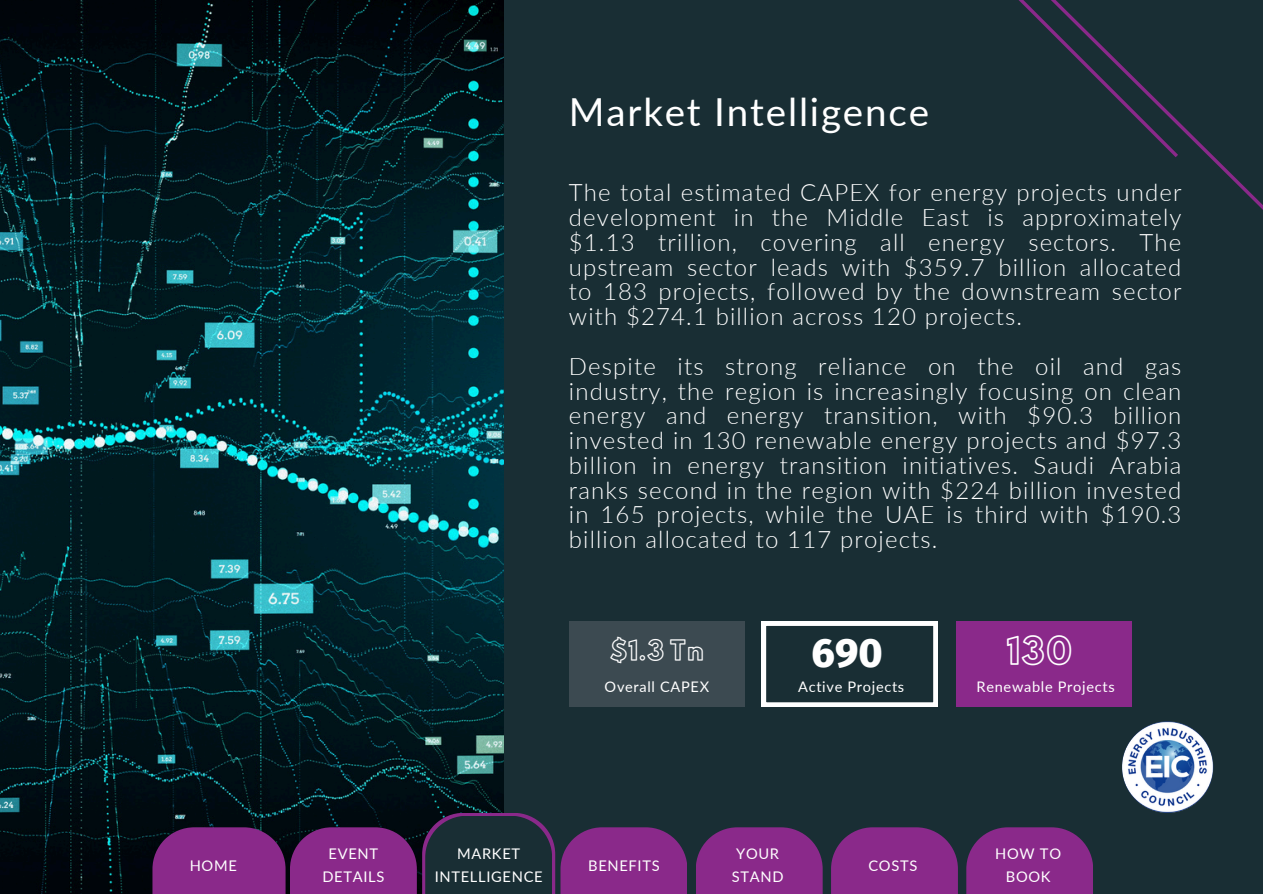
<style>
.page{position:relative;width:1263px;height:894px;background:#fff}
.page>*{position:absolute;margin:0;border:0;box-sizing:border-box;transform-origin:0 0}
.t1{font:800 40.95px "Fira Sans";color:#fff}
.t2{font:38.55px "Lato";letter-spacing:.045em;color:#fff}
.t3{font:33.3px "Hussar Ekologiczne 1";color:#fff}
.t4{font:24.3px "Hussar Ekologiczne 1";color:#fff}
.t5{font:300 24px/24.8px "Lato";letter-spacing:.045em;color:#fff;text-align:justify}
.t6{font:14.7px/22.5px "Lato";letter-spacing:.045em;color:#fff;text-align:center}
.t7{font:14.55px "Lato";letter-spacing:.045em;color:#fff}
</style>
<div class="page">
<img style="left:0;top:0;width:504px;height:893px">
<div style="left:504px;top:0;width:759px;height:893px;background:#192e34"></div>
<div style="left:771px;top:0;width:492px;height:327px;background:#192e34"></div>
<div style="left:726px;top:0;width:456px;height:161px;background:#192e34"></div>
<div style="left:569px;top:621px;width:176px;height:85px;background:#3c4a51"></div>
<div style="left:956px;top:621px;width:176px;height:85px;background:#8a298a"></div>
<svg style="left:762px;top:621px;width:175px;height:85px"></svg>
<img style="left:1122px;top:721px;width:91px;height:91px;border-radius:50%">
<div style="left:152px;top:827px;width:134px;height:66px;background:#8a298a"></div>
<div style="left:290px;top:827px;width:127px;height:66px;background:#8a298a"></div>
<svg style="left:422px;top:812px;width:133px;height:81px"></svg>
<div style="left:425px;top:815px;width:127px;height:78px;background:#192e34"></div>
<div style="left:560px;top:827px;width:127px;height:66px;background:#8a298a"></div>
<div style="left:696px;top:827px;width:127px;height:66px;background:#8a298a"></div>
<div style="left:831px;top:827px;width:127px;height:66px;background:#8a298a"></div>
<div style="left:966px;top:827px;width:127px;height:66px;background:#8a298a"></div>
<p class="t2" style="left:569px;top:88px;width:362px">Market Intelligence</p>
<h5 class="t5" style="left:569px;top:180px;width:614px">The total estimated CAPEX for energy projects under development in the Middle East is approximately $1.13 trillion, covering all energy sectors. The upstream sector leads with $359.7 billion allocated to 183 projects, followed by the downstream sector with $274.1 billion across 120 projects.</h5>
<h5 class="t5" style="left:569px;top:353px;width:614px">Despite its strong reliance on the oil and gas industry, the region is increasingly focusing on clean energy and energy transition, with $90.3 billion invested in 130 renewable energy projects and $97.3 billion in energy transition initiatives. Saudi Arabia ranks second in the region with $224 billion invested in 165 projects, while the UAE is third with $190.3 billion allocated to 117 projects.</h5>
<h4 class="t4" style="left:610px;top:640px;width:95px">$1.3 Tn</h4>
<h4 class="t7" style="left:605px;top:677px;width:106px">Overall CAPEX</h4>
<h1 class="t1" style="left:812px;top:628px;width:73px">690</h1>
<p class="t7" style="left:798px;top:677px;width:108px">Active Projects</p>
<h4 class="t3" style="left:1006px;top:637px;width:67px">130</h4>
<p class="t7" style="left:977px;top:677px;width:140px">Renewable Projects</p>
<h3 class="t6" style="left:190px;top:853px;width:49px">HOME</h3>
<p class="t6" style="left:322px;top:842px;width:63px">EVENT<br>DETAILS</p>
<p class="t6" style="left:435px;top:842px;width:109px">MARKET<br>INTELLIGENCE</p>
<h5 class="t6" style="left:588px;top:853px;width:73px">BENEFITS</h5>
<h5 class="t6" style="left:732px;top:842px;width:53px;text-align:left">YOUR<br>STAND</h5>
<h5 class="t6" style="left:868px;top:853px;width:50px">COSTS</h5>
<h5 class="t6" style="left:995px;top:842px;width:67px">HOW TO<br>BOOK</h5>
</div>
